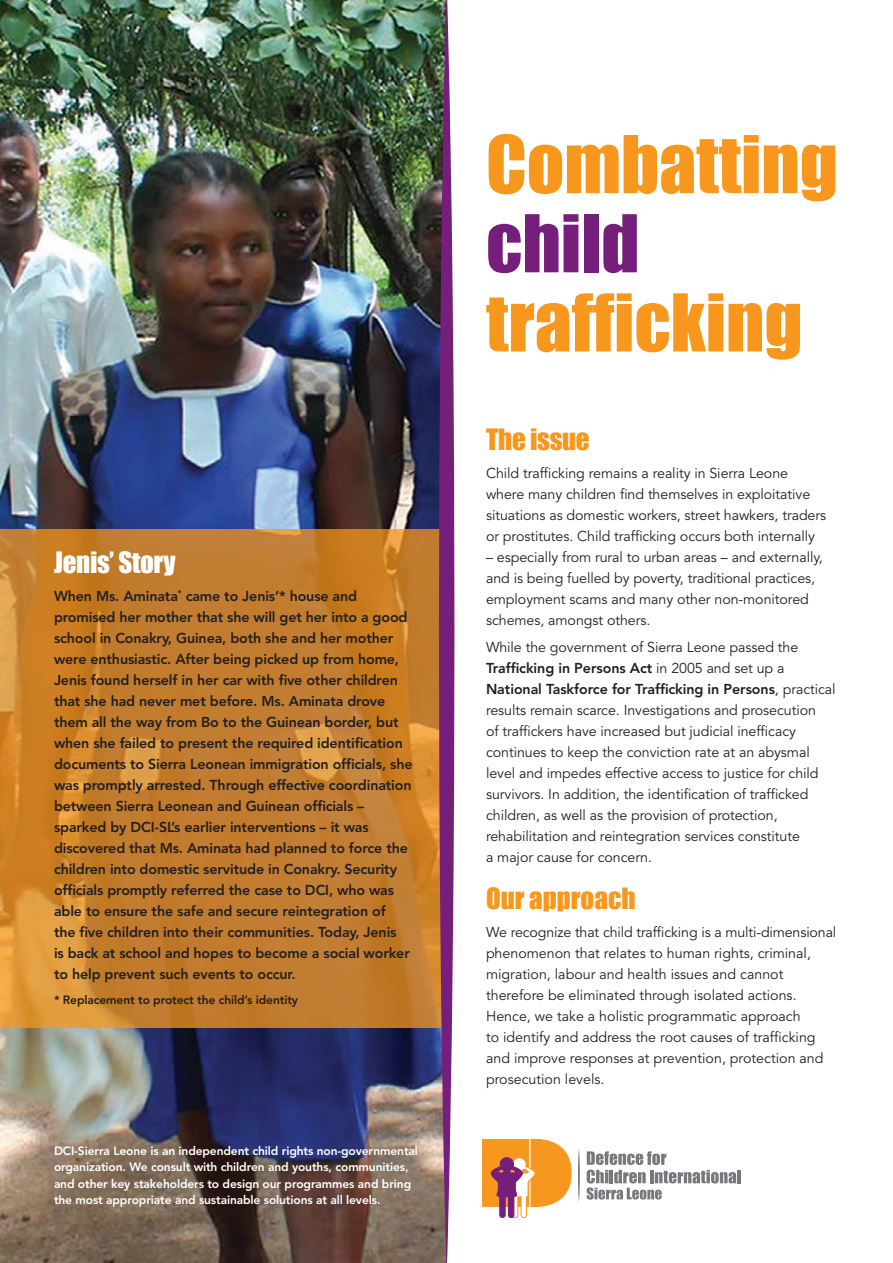
<style>
.page{position:relative;width:893px;height:1263px;background:#fff}
.page>*{position:absolute;margin:0;border:0;box-sizing:border-box;transform-origin:0 0}
.t1{font:73.5px/79.2px "Impact";color:#f7971d}
.t2{font:27px "Impact";color:#f7971d}
.t3{font:27px "Impact";letter-spacing:-.01em;color:#fff}
.t4{font:14.25px/21px "Avenir";letter-spacing:-.005em;color:#231f20}
.t5{font:800 14.25px/21px "Avenir";letter-spacing:-.01em;color:#231f20}
.t6{font:800 12px/16.5px "Avenir";letter-spacing:-.01em;color:#fff}
.t7{font:800 12px "Avenir";letter-spacing:-.01em;color:#231f20}
.s1{color:#761e7b}
.s2{font-weight:800}
</style>
<div class="page">
<img style="left:0;top:0;width:439px;height:1263px">
<svg style="left:0;top:529px;width:439px;height:499px;background:#c67f2e"></svg>
<div style="left:482px;top:1139px;width:47px;height:67px;background:#f7971d;border:1px solid #f7971d"></div>
<svg style="left:491px;top:1138px;width:80px;height:80px"></svg>
<svg style="left:578px;top:1149px;width:2px;height:53px"></svg>
<hr style="left:737px;top:1170px;width:4px;height:13px;background:#76787b">
<svg style="left:587px;top:1151px;width:149px;height:48px"></svg>
<img style="left:439px;top:0;width:15px;height:1263px">
<p class="t3" style="left:54px;top:542px;width:123px">Jenis’ Story</p>
<p class="t5" style="left:54px;top:585px;width:360px">When Ms. Aminata<sup>*</sup> came to Jenis’* house and promised her mother that she will get her into a good school in Conakry, Guinea, both she and her mother were enthusiastic. After being picked up from home, Jenis found herself in her car with five other children that she had never met before. Ms. Aminata drove them all the way from Bo to the Guinean border, but when she failed to present the required identification documents to Sierra Leonean immigration officials, she was promptly arrested. Through effective coordination between Sierra Leonean and Guinean officials – sparked by DCI-SL’s earlier interventions – it was discovered that Ms. Aminata had planned to force the children into domestic servitude in Conakry. Security officials promptly referred the case to DCI, who was able to ensure the safe and secure reintegration of<br>the five children into their communities. Today, Jenis<br>is back at school and hopes to become a social worker to help prevent such events to occur.</p>
<p class="t7" style="left:54px;top:993px;width:246px">* Replacement to protect the child’s identity</p>
<p class="t6" style="left:54px;top:1142px;width:366px">DCI-Sierra Leone is an independent child rights non-governmental organization. We consult with children and youths, communities, and other key stakeholders to design our programmes and bring the most appropriate and sustainable solutions at all levels.</p>
<p class="t1" style="left:486px;top:123px;width:353px">Combatting <span class="s1">child </span>trafficking</p>
<p class="t2" style="left:486px;top:418px;width:105px">The issue</p>
<p class="t4" style="left:486px;top:462px;width:342px">Child trafficking remains a reality in Sierra Leone where many children find themselves in exploitative situations as domestic workers, street hawkers, traders or prostitutes. Child trafficking occurs both internally</p>
<p class="t4" style="left:486px;top:546px;width:338px">– especially from rural to urban areas – and externally, and is being fuelled by poverty, traditional practices, employment scams and many other non-monitored schemes, amongst others.</p>
<p class="t4" style="left:486px;top:637px;width:351px">While the government of Sierra Leone passed the <span class="s2">Trafficking in Persons Act</span> in 2005 and set up a <span class="s2">National Taskforce for Trafficking in Persons</span>, practical results remain scarce. Investigations and prosecution<br>of traffickers have increased but judicial inefficacy continues to keep the conviction rate at an abysmal level and impedes effective access to justice for child survivors. In addition, the identification of trafficked children, as well as the provision of protection, rehabilitation and reintegration services constitute<br>a major cause for concern.</p>
<p class="t2" style="left:486px;top:877px;width:151px">Our approach</p>
<p class="t4" style="left:486px;top:921px;width:352px">We recognize that child trafficking is a multi-dimensional phenomenon that relates to human rights, criminal, migration, labour and health issues and cannot therefore be eliminated through isolated actions.<br>Hence, we take a holistic programmatic approach<br>to identify and address the root causes of trafficking and improve responses at prevention, protection and prosecution levels.</p>
</div>
